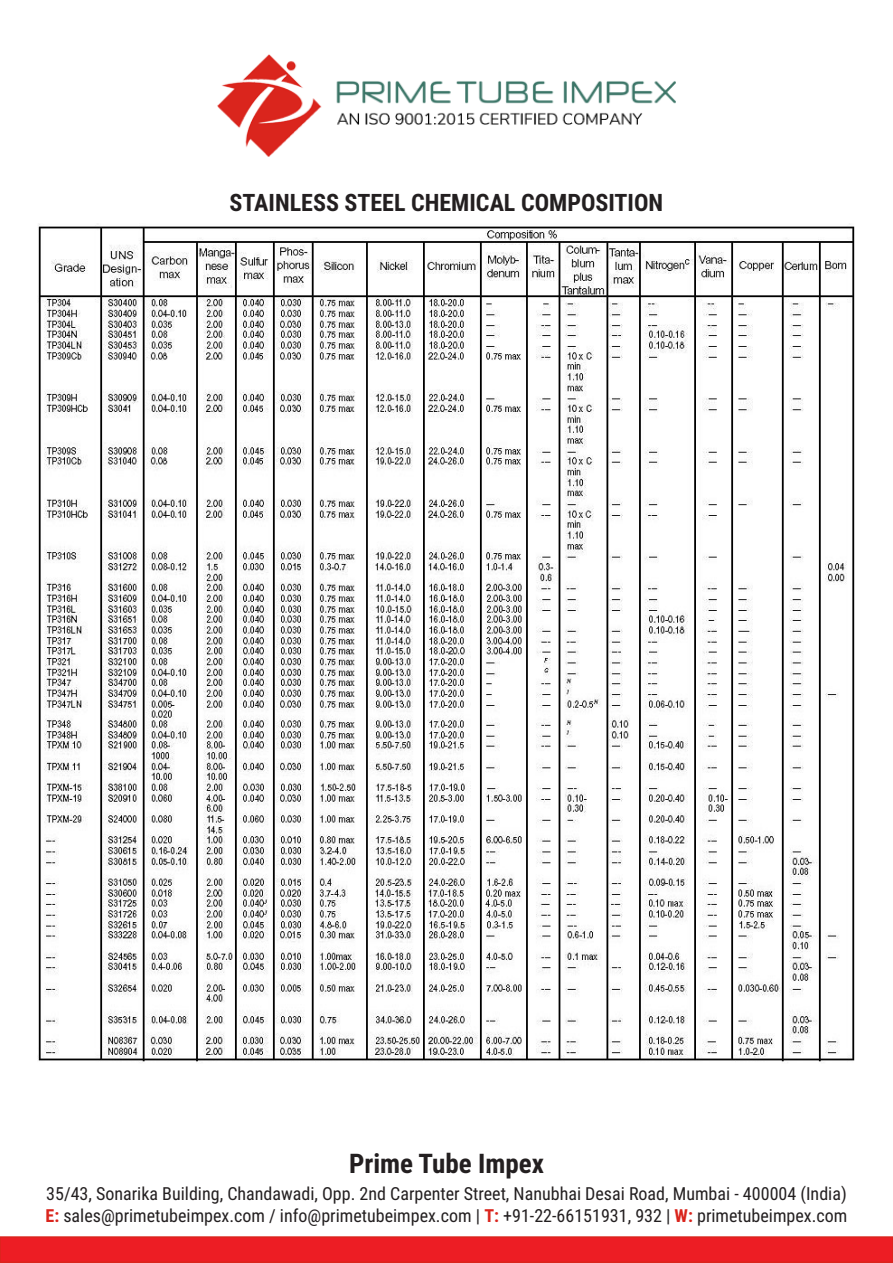
<style>
.page{position:relative;width:893px;height:1263px;background:#fff}
.page>*{position:absolute;margin:0;border:0;box-sizing:border-box;transform-origin:0 0}
.t1{font:700 27px "Roboto Condensed";color:#231f20}
.t2{font:700 24px "Roboto Condensed";color:#231f20}
.t3{font:18px "Roboto Condensed";color:#231f20}
.s1{font-weight:700;color:#da251d}
</style>
<div class="page">
<div style="left:0;top:1237px;width:893px;height:25px;background:#ed1d24"></div>
<div style="left:0;top:1236px;width:893px;height:27px;border:2px solid #da251d"></div>
<img style="left:218px;top:54px;width:457px;height:102px">
<img style="left:38px;top:224px;width:817px;height:838px">
<p class="t2" style="left:230px;top:185px;width:435px">STAINLESS STEEL CHEMICAL COMPOSITION</p>
<p class="t1" style="left:349px;top:1144px;width:196px">Prime Tube Impex</p>
<p class="t3" style="left:46px;top:1181px;width:802px">35/43, Sonarika Building, Chandawadi, Opp. 2nd Carpenter Street, Nanubhai Desai Road, Mumbai - 400004 (India)</p>
<p class="t3" style="left:46px;top:1203px;width:803px"><span class="s1">E:</span> sales@primetubeimpex.com / info@primetubeimpex.com | <span class="s1">T:</span> +91-22-66151931, 932 | <span class="s1">W:</span> primetubeimpex.com</p>
</div>
